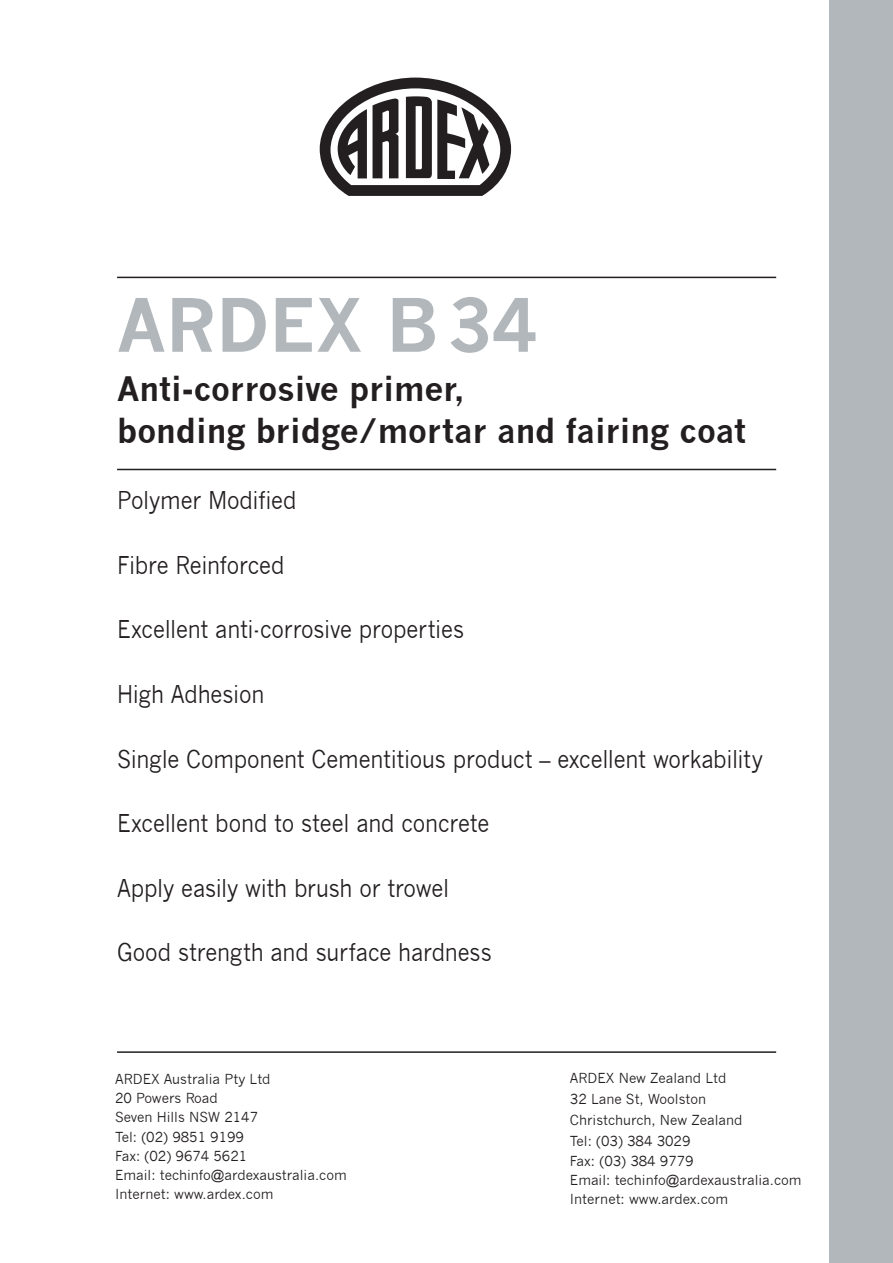
<style>
.page{position:relative;width:893px;height:1263px;background:#fff}
.page>*{position:absolute;margin:0;border:0;box-sizing:border-box;transform-origin:0 0}
.Paragraph_Style_2{font:700 72px "News Gothic";color:#b2b7bb}
.Paragraph_Style_1{font:700 33px "News Gothic";color:#231f20}
.Paragraph_Style_1-2{font:24px "News Gothic";letter-spacing:-.01em;color:#231f20;scale:.91 1}
.Paragraph_Style_5{font:13.5px "News Gothic";color:#231f20}
.Paragraph_Style_1-3{font:13.5px "News Gothic";color:#231f20}
</style>
<div class="page">
<div style="left:830px;top:0;width:63px;height:1263px;background:#b2b7bb"></div>
<svg style="left:320px;top:78px;width:191px;height:118px"></svg>
<hr style="left:117px;top:277px;width:659px;height:1px;background:#231f20">
<hr style="left:117px;top:469px;width:659px;height:1px;background:#231f20">
<hr style="left:117px;top:1051px;width:659px;height:2px;background:#231f20">
<p class="Paragraph_Style_2" style="left:117px;top:281px;width:421px">ARDEX B34</p>
<p class="Paragraph_Style_1" style="left:117px;top:369px;width:349px">Anti-corrosive primer,</p>
<p class="Paragraph_Style_1" style="left:117px;top:411px;width:631px">bonding bridge/mortar and fairing coat</p>
<p class="Paragraph_Style_1-2" style="left:117px;top:487px;width:199px">Polymer Modified</p>
<p class="Paragraph_Style_1-2" style="left:117px;top:551px;width:186px">Fibre Reinforced</p>
<p class="Paragraph_Style_1-2" style="left:117px;top:616px;width:383px">Excellent anti-corrosive properties</p>
<p class="Paragraph_Style_1-2" style="left:117px;top:680px;width:163px">High Adhesion</p>
<p class="Paragraph_Style_1-2" style="left:117px;top:745px;width:711px">Single Component Cementitious product – excellent workability</p>
<p class="Paragraph_Style_1-2" style="left:117px;top:809px;width:410px">Excellent bond to steel and concrete</p>
<p class="Paragraph_Style_1-2" style="left:117px;top:874px;width:366px">Apply easily with brush or trowel</p>
<p class="Paragraph_Style_1-2" style="left:117px;top:938px;width:413px">Good strength and surface hardness</p>
<p class="Paragraph_Style_5" style="left:115px;top:1071px;width:157px">ARDEX Australia Pty Ltd</p>
<p class="Paragraph_Style_5" style="left:115px;top:1090px;width:104px">20 Powers Road</p>
<p class="Paragraph_Style_5" style="left:115px;top:1110px;width:144px">Seven Hills NSW 2147</p>
<p class="Paragraph_Style_5" style="left:115px;top:1129px;width:130px">Tel: (02) 9851 9199</p>
<p class="Paragraph_Style_5" style="left:115px;top:1148px;width:134px">Fax: (02) 9674 5621</p>
<p class="Paragraph_Style_5" style="left:115px;top:1167px;width:233px">Email: techinfo@ardexaustralia.com</p>
<p class="Paragraph_Style_1-3" style="left:115px;top:1186px;width:160px">Internet: www.ardex.com</p>
<p class="Paragraph_Style_5" style="left:570px;top:1071px;width:158px">ARDEX New Zealand Ltd</p>
<p class="Paragraph_Style_5" style="left:570px;top:1092px;width:138px">32 Lane St, Woolston</p>
<p class="Paragraph_Style_5" style="left:570px;top:1112px;width:174px">Christchurch, New Zealand</p>
<p class="Paragraph_Style_5" style="left:570px;top:1133px;width:122px">Tel: (03) 384 3029</p>
<p class="Paragraph_Style_5" style="left:570px;top:1153px;width:125px">Fax: (03) 384 9779</p>
<p class="Paragraph_Style_5" style="left:570px;top:1172px;width:233px">Email: techinfo@ardexaustralia.com</p>
<p class="Paragraph_Style_1-3" style="left:570px;top:1191px;width:160px">Internet: www.ardex.com</p>
</div>
